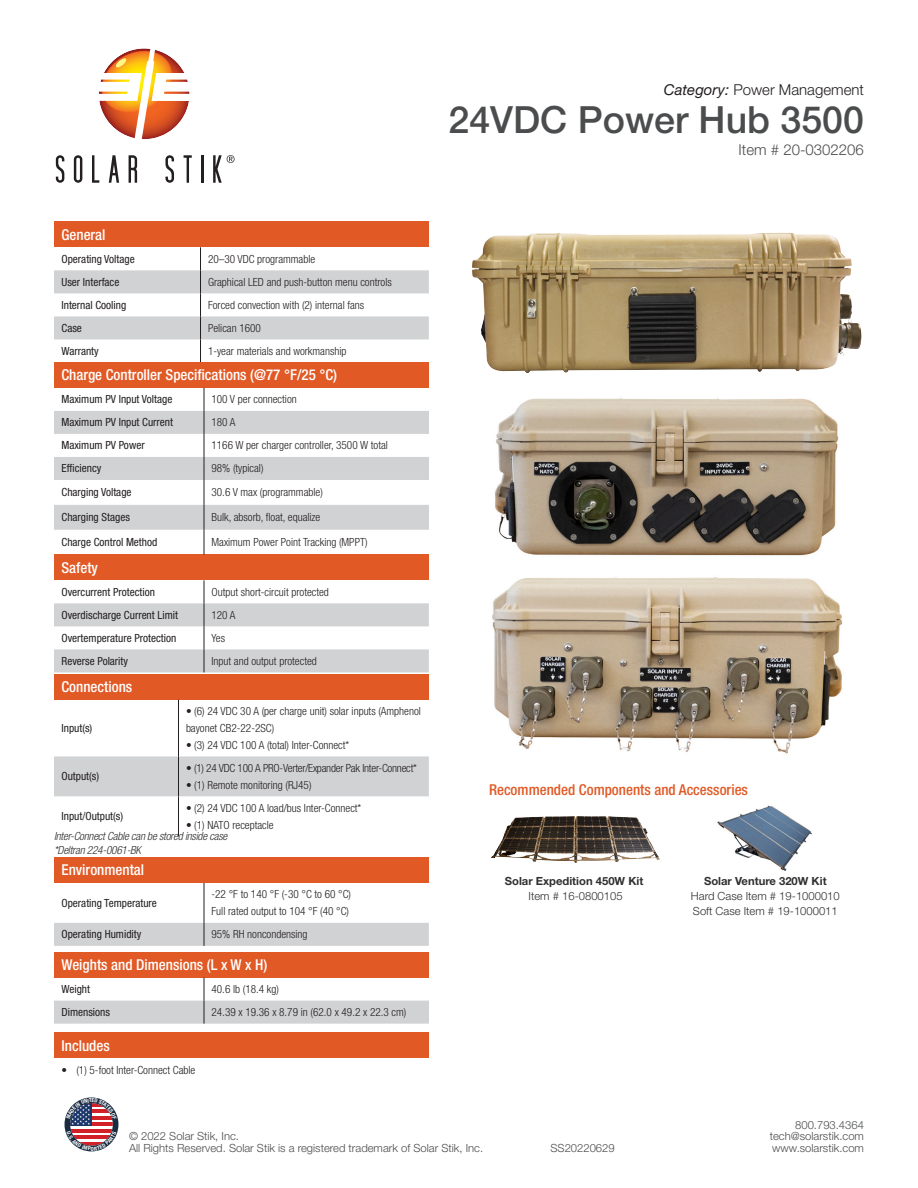
<style>
.page{position:relative;width:918px;height:1188px;background:#fff}
.page>*{position:absolute;margin:0;border:0;box-sizing:border-box;transform-origin:0 0}
.t1{font:500 37.5px "Helvetica Neue LT Std";color:#4b4c4d}
.Table_Header_Style{font:500 condensed 15px "Helvetica Neue LT Std";color:#fff}
.Sub_Head{font:500 condensed 15px "Helvetica Neue LT Std";color:#e15925}
.t2{font:300 15px "Helvetica Neue LT Std";color:#231f20}
.t3{font:300 15px "Helvetica Neue LT Std";color:#4b4c4d}
.Table_Right_Column{font:300 condensed 11.25px/16.8px "Helvetica Neue LT Std";color:#231f20}
.Table_Left_Column{font:condensed 11.25px "Helvetica Neue LT Std";color:#231f20}
.t4{font:300 11.25px/11.2px "Helvetica Neue LT Std";color:#4b4c4d;text-align:right}
.Photo_Captions{font:300 11.25px "Helvetica Neue LT Std";color:#312f30}
.Photo_Captions-2{font:italic 300 condensed 11.25px "Helvetica Neue LT Std";letter-spacing:-.02em;color:#312f30}
.Table_Right_Column-2{font:300 condensed 11.25px "Helvetica Neue LT Std";letter-spacing:-.02em;color:#231f20}
.Photo_Captions-3{font:700 11.25px "Helvetica Neue LT Std";color:#312f30}
.s1{font-weight:400;font-style:italic}
</style>
<div class="page">
<svg style="left:56px;top:155px;width:8px;height:28px"></svg>
<svg style="left:74px;top:155px;width:8px;height:28px"></svg>
<svg style="left:92px;top:155px;width:7px;height:28px"></svg>
<svg style="left:109px;top:155px;width:10px;height:28px"></svg>
<svg style="left:129px;top:155px;width:8px;height:28px"></svg>
<svg style="left:165px;top:155px;width:9px;height:28px"></svg>
<svg style="left:184px;top:155px;width:8px;height:28px"></svg>
<hr style="left:201px;top:155px;width:3px;height:28px;background:#231f20">
<svg style="left:99px;top:48px;width:91px;height:91px"></svg>
<svg style="left:213px;top:155px;width:22px;height:28px"></svg>
<img style="left:472px;top:233px;width:390px;height:140px">
<div style="left:54px;top:222px;width:375px;height:25px;background:#e15925"></div>
<svg style="left:54px;top:247px;width:375px;height:115px"></svg>
<div style="left:54px;top:555px;width:375px;height:25px;background:#e15925"></div>
<svg style="left:54px;top:580px;width:375px;height:92px"></svg>
<div style="left:54px;top:362px;width:375px;height:26px;background:#e15925"></div>
<svg style="left:54px;top:411px;width:375px;height:119px;fill:#d1d2d4"></svg>
<svg style="left:204px;top:388px;width:1px;height:167px"></svg>
<div style="left:54px;top:952px;width:375px;height:26px;background:#e15925"></div>
<svg style="left:54px;top:978px;width:375px;height:46px"></svg>
<div style="left:54px;top:674px;width:375px;height:26px;background:#e15925"></div>
<div style="left:54px;top:756px;width:375px;height:40px;background:#d1d2d4"></div>
<hr style="left:178px;top:700px;width:1px;height:56px;background:#231f20">
<hr style="left:178px;top:756px;width:1px;height:40px;background:#231f20">
<hr style="left:178px;top:796px;width:1px;height:40px;background:#231f20">
<div style="left:54px;top:857px;width:375px;height:26px;background:#e15925"></div>
<hr style="left:204px;top:883px;width:1px;height:40px;background:#231f20">
<div style="left:54px;top:923px;width:375px;height:23px;background:#d1d2d4"></div>
<div style="left:54px;top:1033px;width:375px;height:25px;background:#e15925"></div>
<img style="left:495px;top:398px;width:344px;height:158px">
<img style="left:492px;top:577px;width:351px;height:177px">
<img style="left:491px;top:816px;width:167px;height:47px">
<img style="left:717px;top:805px;width:95px;height:66px">
<svg style="left:65px;top:1097px;width:53px;height:54px"></svg>
<p class="Table_Header_Style" style="left:62px;top:226px;width:46px">General</p>
<p class="Table_Left_Column" style="left:62px;top:252px;width:75px">Operating Voltage</p>
<p class="Table_Right_Column" style="left:208px;top:250px;width:109px">20–30 VDC programmable</p>
<p class="Table_Left_Column" style="left:62px;top:275px;width:59px">User Interface</p>
<p class="Table_Right_Column" style="left:208px;top:273px;width:185px">Graphical LED and push-button menu controls</p>
<p class="Table_Left_Column" style="left:62px;top:298px;width:66px">Internal Cooling</p>
<p class="Table_Right_Column" style="left:208px;top:296px;width:158px">Forced convection with (2) internal fans</p>
<p class="Table_Left_Column" style="left:62px;top:321px;width:22px">Case</p>
<p class="Table_Right_Column" style="left:208px;top:320px;width:54px">Pelican 1600</p>
<p class="Table_Left_Column" style="left:62px;top:345px;width:39px">Warranty</p>
<p class="Table_Right_Column" style="left:208px;top:343px;width:140px">1-year materials and workmanship</p>
<p class="Table_Header_Style" style="left:62px;top:366px;width:277px">Charge Controller Specifications (@77 °F/25 °C)</p>
<p class="Table_Left_Column" style="left:62px;top:393px;width:112px">Maximum PV Input Voltage</p>
<p class="Table_Right_Column" style="left:212px;top:391px;width:87px">100 V per connection</p>
<p class="Table_Left_Column" style="left:62px;top:416px;width:113px">Maximum PV Input Current</p>
<p class="Table_Right_Column" style="left:212px;top:414px;width:26px">180 A</p>
<p class="Table_Left_Column" style="left:62px;top:439px;width:85px">Maximum PV Power</p>
<p class="Table_Right_Column" style="left:212px;top:437px;width:178px">1166 W per charger controller, 3500 W total</p>
<p class="Table_Left_Column" style="left:62px;top:462px;width:41px">Efficiency</p>
<p class="Table_Right_Column" style="left:212px;top:460px;width:53px">98% (typical)</p>
<p class="Table_Left_Column" style="left:62px;top:486px;width:72px">Charging Voltage</p>
<p class="Table_Right_Column" style="left:212px;top:484px;width:113px">30.6 V max (programmable)</p>
<p class="Table_Left_Column" style="left:62px;top:511px;width:70px">Charging Stages</p>
<p class="Table_Right_Column" style="left:212px;top:509px;width:110px">Bulk, absorb, float, equalize</p>
<p class="Table_Left_Column" style="left:62px;top:536px;width:97px">Charge Control Method</p>
<p class="Table_Right_Column" style="left:212px;top:534px;width:158px">Maximum Power Point Tracking (MPPT)</p>
<p class="Table_Header_Style" style="left:62px;top:559px;width:38px">Safety</p>
<p class="Table_Left_Column" style="left:62px;top:585px;width:95px">Overcurrent Protection</p>
<p class="Table_Right_Column" style="left:212px;top:583px;width:119px">Output short-circuit protected</p>
<p class="Table_Left_Column" style="left:62px;top:608px;width:118px">Overdischarge Current Limit</p>
<p class="Table_Right_Column" style="left:212px;top:606px;width:26px">120 A</p>
<p class="Table_Left_Column" style="left:62px;top:631px;width:116px">Overtemperature Protection</p>
<p class="Table_Right_Column" style="left:212px;top:629px;width:15px">Yes</p>
<p class="Table_Left_Column" style="left:62px;top:654px;width:68px">Reverse Polarity</p>
<p class="Table_Right_Column" style="left:212px;top:653px;width:107px">Input and output protected</p>
<p class="Table_Header_Style" style="left:62px;top:678px;width:72px">Connections</p>
<p class="Table_Left_Column" style="left:62px;top:722px;width:32px">Input(s)</p>
<p class="Table_Left_Column" style="left:62px;top:770px;width:39px">Output(s)</p>
<p class="Table_Right_Column" style="left:186px;top:703px;width:236px">• (6) 24 VDC 30 A (per charge unit) solar inputs (Amphenol bayonet CB2-22-2SC)</p>
<p class="Table_Right_Column" style="left:186px;top:737px;width:165px">• (3) 24 VDC 100 A (total) Inter-Connect*</p>
<p class="Table_Right_Column-2" style="left:186px;top:762px;width:232px">• (1) 24 VDC 100 A PRO-Verter/Expander Pak Inter-Connect*</p>
<p class="Table_Right_Column" style="left:186px;top:776px;width:127px">• (1) Remote monitoring (RJ45)</p>
<p class="Table_Right_Column" style="left:186px;top:799px;width:177px">• (2) 24 VDC 100 A load/bus Inter-Connect*</p>
<p class="Table_Right_Column" style="left:186px;top:816px;width:89px">• (1) NATO receptacle</p>
<p class="Table_Left_Column" style="left:62px;top:810px;width:63px">Input/Output(s)</p>
<p class="Photo_Captions-2" style="left:54px;top:829px;width:175px">Inter-Connect Cable can be stored inside case</p>
<p class="Photo_Captions-2" style="left:54px;top:844px;width:89px">*Deltran 224-0061-BK</p>
<p class="Table_Header_Style" style="left:62px;top:861px;width:84px">Environmental</p>
<p class="Table_Left_Column" style="left:62px;top:896px;width:97px">Operating Temperature</p>
<p class="Table_Right_Column" style="left:212px;top:886px;width:141px">-22 °F to 140 °F (-30 °C to 60 °C)<br>Full rated output to 104 °F (40 °C)</p>
<p class="Table_Left_Column" style="left:62px;top:928px;width:81px">Operating Humidity</p>
<p class="Table_Right_Column" style="left:212px;top:926px;width:98px">95% RH noncondensing</p>
<p class="Table_Header_Style" style="left:62px;top:956px;width:207px">Weights and Dimensions (L x W x H)</p>
<p class="Table_Left_Column" style="left:62px;top:983px;width:30px">Weight</p>
<p class="Table_Right_Column" style="left:212px;top:981px;width:69px">40.6 lb (18.4 kg)</p>
<p class="Table_Left_Column" style="left:62px;top:1006px;width:50px">Dimensions</p>
<p class="Table_Right_Column" style="left:212px;top:1004px;width:196px">24.39 x 19.36 x 8.79 in (62.0 x 49.2 x 22.3 cm)</p>
<p class="Table_Header_Style" style="left:62px;top:1037px;width:50px">Includes</p>
<p class="Table_Right_Column" style="left:62px;top:1061px;width:135px">• (1) 5-foot Inter-Connect Cable</p>
<h2 class="t2" style="left:664px;top:81px;width:202px"><span class="s1">Category:</span> Power Management</h2>
<h1 class="t1" style="left:449px;top:97px;width:417px">24VDC Power Hub 3500</h1>
<h2 class="t3" style="left:739px;top:141px;width:127px">Item # 20-0302206</h2>
<p class="Sub_Head" style="left:489px;top:781px;width:261px">Recommended Components and Accessories</p>
<p class="Photo_Captions-3" style="left:505px;top:874px;width:140px">Solar Expedition 450W Kit</p>
<p class="Photo_Captions" style="left:529px;top:889px;width:96px">Item # 16-0800105</p>
<p class="Photo_Captions-3" style="left:704px;top:874px;width:124px">Solar Venture 320W Kit</p>
<p class="Photo_Captions" style="left:691px;top:889px;width:150px">Hard Case Item # 19-1000010</p>
<p class="Photo_Captions" style="left:693px;top:904px;width:146px">Soft Case Item # 19-1000011</p>
<p class="t4" style="left:129px;top:1131px;width:356px;text-align:left">© 2022 Solar Stik, Inc.<br>All Rights Reserved. Solar Stik is a registered trademark of Solar Stik, Inc.</p>
<p class="t4" style="left:770px;top:1119px;width:96px">800.793.4364 tech@solarstik.com</p>
<p class="t4" style="left:550px;top:1142px;width:66px">SS20220629</p>
<p class="t4" style="left:772px;top:1142px;width:93px">www.solarstik.com</p>
</div>
